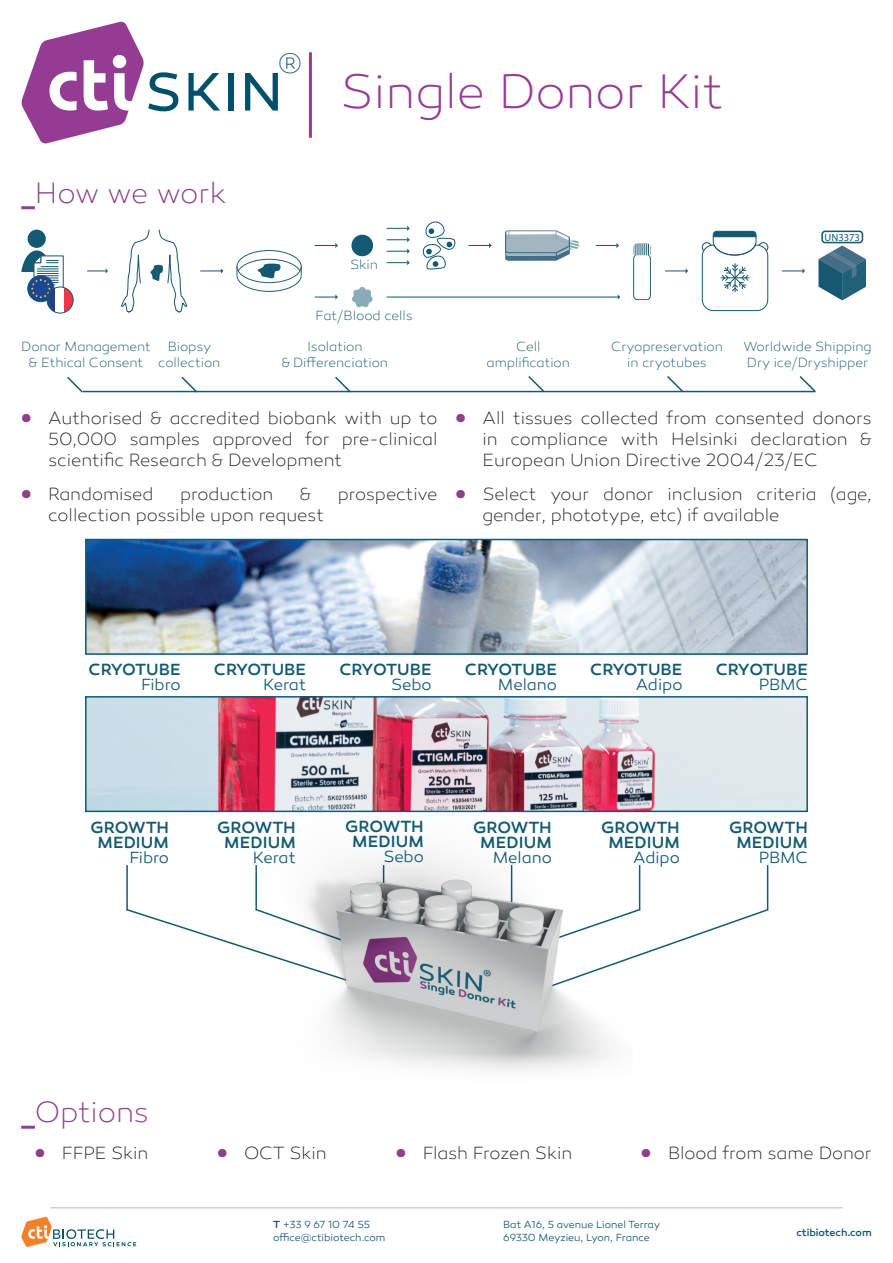
<style>
.page{position:relative;width:893px;height:1263px;background:#fff}
.page>*{position:absolute;margin:0;border:0;box-sizing:border-box;transform-origin:0 0}
.t1{font:200 49.5px "Canaro";letter-spacing:-.005em;color:#953c94}
.t2{font:200 30px "Canaro";letter-spacing:-.01em;color:#8b4288}
.t3{font:200 28.8px "Canaro";color:#135971}
.t4{font:200 18px/21px "Canaro";letter-spacing:-.005em;color:#231f20;text-align:justify}
.t5{font:500 16.5px/15px "Canaro";color:#135971;text-align:center}
.t6{font:300 16.5px "Canaro";letter-spacing:-.005em;color:#135971}
.t7{font:200 13.5px/16.2px "Canaro";letter-spacing:-.005em;color:#135971;text-align:center}
.t8{font:300 10.5px/12.6px "Canaro";letter-spacing:-.005em;color:#135971}
.t9{font:500 10.5px "Canaro";letter-spacing:-.005em;color:#135971}
.t10{font:10.5px "Myriad Pro";color:#135971}
.s1{font-weight:600;font-size:30px;color:#8b4288}
.s2{font-weight:500}
</style>
<div class="page">
<hr style="left:309px;top:52px;width:3px;height:86px;background:#953c94">
<hr style="left:50px;top:1207px;width:793px;height:1px;background:#cfd1ce">
<svg style="left:21px;top:1217px;width:115px;height:30px"></svg>
<svg style="left:188px;top:73px;width:32px;height:38px"></svg>
<div style="left:228px;top:73px;width:5px;height:38px;background:#004f6b"></div>
<svg style="left:245px;top:73px;width:33px;height:38px"></svg>
<svg style="left:21px;top:21px;width:157px;height:123px"></svg>
<div style="left:28px;top:230px;width:18px;height:18px;background:#135971;border-radius:50%"></div>
<div style="left:28px;top:276px;width:26px;height:25px;background:#164895;border-radius:13px"></div>
<svg style="left:21px;top:250px;width:43px;height:49px"></svg>
<div style="left:27px;top:275px;width:27px;height:27px;border:1px solid #135971;border-radius:50%"></div>
<svg style="left:47px;top:287px;width:9px;height:26px"></svg>
<div style="left:56px;top:287px;width:9px;height:26px;background:#fff"></div>
<svg style="left:65px;top:287px;width:8px;height:26px"></svg>
<div style="left:47px;top:287px;width:27px;height:26px;border:1px solid #135971;border-radius:50%"></div>
<svg style="left:121px;top:229px;width:66px;height:84px"></svg>
<svg style="left:236px;top:258px;width:66px;height:34px"></svg>
<div style="left:351px;top:235px;width:22px;height:21px;background:#135971;border-radius:50%"></div>
<svg style="left:352px;top:287px;width:21px;height:20px"></svg>
<svg style="left:633px;top:243px;width:18px;height:57px"></svg>
<svg style="left:422px;top:221px;width:34px;height:49px"></svg>
<svg style="left:505px;top:230px;width:74px;height:31px"></svg>
<svg style="left:701px;top:231px;width:67px;height:80px"></svg>
<svg style="left:819px;top:246px;width:47px;height:54px"></svg>
<svg style="left:200px;top:268px;width:23px;height:6px"></svg>
<svg style="left:387px;top:226px;width:23px;height:5px"></svg>
<svg style="left:387px;top:237px;width:23px;height:5px"></svg>
<svg style="left:387px;top:249px;width:23px;height:5px"></svg>
<svg style="left:387px;top:260px;width:23px;height:5px"></svg>
<svg style="left:315px;top:294px;width:23px;height:6px"></svg>
<svg style="left:315px;top:243px;width:23px;height:5px"></svg>
<hr style="left:387px;top:297px;width:231px;height:1px;background:#135971">
<svg style="left:468px;top:243px;width:24px;height:5px"></svg>
<svg style="left:596px;top:243px;width:23px;height:5px"></svg>
<svg style="left:665px;top:268px;width:23px;height:6px"></svg>
<svg style="left:782px;top:268px;width:23px;height:6px"></svg>
<svg style="left:87px;top:268px;width:21px;height:6px"></svg>
<div style="left:821px;top:231px;width:42px;height:12px;border:2px solid #135971;border-radius:3px"></div>
<svg style="left:632px;top:907px;width:137px;height:52px"></svg>
<svg style="left:126px;top:909px;width:136px;height:45px"></svg>
<hr style="left:126px;top:865px;width:2px;height:45px;background:#135971">
<hr style="left:255px;top:865px;width:2px;height:45px;background:#135971">
<hr style="left:639px;top:865px;width:1px;height:45px;background:#135971">
<hr style="left:767px;top:865px;width:1px;height:45px;background:#135971">
<hr style="left:21px;top:206px;width:14px;height:3px;background:#953c94">
<hr style="left:21px;top:1126px;width:14px;height:3px;background:#953c94">
<img style="left:262px;top:812px;width:370px;height:259px">
<hr style="left:83px;top:391px;width:732px;height:1px;background:#135971">
<svg style="left:67px;top:376px;width:18px;height:17px"></svg>
<svg style="left:180px;top:376px;width:19px;height:17px"></svg>
<svg style="left:333px;top:376px;width:20px;height:17px"></svg>
<svg style="left:527px;top:376px;width:19px;height:17px"></svg>
<svg style="left:665px;top:376px;width:20px;height:17px"></svg>
<svg style="left:798px;top:376px;width:18px;height:17px"></svg>
<img style="left:88px;top:542px;width:717px;height:110px">
<div style="left:85px;top:539px;width:723px;height:116px;border:2px solid #135971"></div>
<img style="left:88px;top:699px;width:717px;height:110px">
<div style="left:85px;top:696px;width:723px;height:116px;border:2px solid #135971"></div>
<h2 class="t2" style="left:35px;top:175px;width:193px">How we work</h2>
<h3 class="t3" style="left:278px;top:46px;width:26px">®</h3>
<h1 class="t1" style="left:340px;top:62px;width:385px">Single Donor Kit</h1>
<p class="t7" style="left:350px;top:256px;width:30px">Skin</p>
<p class="t7" style="left:316px;top:307px;width:99px">Fat/Blood cells</p>
<p class="t10" style="left:824px;top:231px;width:37px">UN3373</p>
<p class="t7" style="left:21px;top:338px;width:131px">Donor Management &amp; Ethical Consent</p>
<p class="t7" style="left:158px;top:338px;width:64px">Biopsy collection</p>
<p class="t7" style="left:282px;top:338px;width:108px">Isolation<br>&amp; Differenciation</p>
<p class="t7" style="left:486px;top:338px;width:85px">Cell amplification</p>
<p class="t7" style="left:611px;top:338px;width:113px">Cryopreservation in cryotubes</p>
<p class="t7" style="left:743px;top:338px;width:130px;text-align:left">Worldwide Shipping<br>Dry ice/Dryshipper</p>
<p class="t4" style="left:48px;top:408px;width:391px;text-indent:-27px"><span class="s1">•</span> Authorised &amp; accredited biobank with up to 50,000 samples approved for pre-clinical scientific Research &amp; Development</p>
<p class="t4" style="left:21px;top:483px;width:134px"><span class="s1">•</span> Randomised</p>
<p class="t4" style="left:180px;top:483px;width:95px">production</p>
<p class="t4" style="left:300px;top:483px;width:13px">&amp;</p>
<p class="t4" style="left:338px;top:483px;width:101px">prospective</p>
<p class="t4" style="left:48px;top:504px;width:277px">collection possible upon request</p>
<p class="t4" style="left:482px;top:408px;width:391px;text-indent:-27px"><span class="s1">•</span> All tissues collected from consented donors in compliance with Helsinki declaration &amp; European Union Directive 2004/23/EC</p>
<p class="t4" style="left:482px;top:483px;width:391px;text-indent:-27px"><span class="s1">•</span> Select your donor inclusion criteria (age, gender, phototype, etc) if available</p>
<p class="t5" style="left:88px;top:661px;width:94px">CRYOTUBE</p>
<p class="t6" style="left:141px;top:674px;width:41px">Fibro</p>
<p class="t5" style="left:214px;top:661px;width:94px">CRYOTUBE</p>
<p class="t6" style="left:263px;top:674px;width:45px">Kerat</p>
<p class="t5" style="left:339px;top:661px;width:94px">CRYOTUBE</p>
<p class="t6" style="left:391px;top:674px;width:42px">Sebo</p>
<p class="t5" style="left:465px;top:661px;width:94px">CRYOTUBE</p>
<p class="t6" style="left:498px;top:674px;width:61px">Melano</p>
<p class="t5" style="left:590px;top:661px;width:94px">CRYOTUBE</p>
<p class="t6" style="left:636px;top:674px;width:48px">Adipo</p>
<p class="t5" style="left:716px;top:661px;width:94px">CRYOTUBE</p>
<p class="t6" style="left:759px;top:674px;width:51px">PBMC</p>
<p class="t5" style="left:90px;top:820px;width:80px">GROWTH<br>MEDIUM</p>
<p class="t6" style="left:129px;top:848px;width:41px">Fibro</p>
<p class="t5" style="left:217px;top:820px;width:80px">GROWTH<br>MEDIUM</p>
<p class="t6" style="left:253px;top:848px;width:45px">Kerat</p>
<p class="t5" style="left:345px;top:819px;width:80px">GROWTH<br>MEDIUM</p>
<p class="t6" style="left:383px;top:847px;width:42px">Sebo</p>
<p class="t5" style="left:473px;top:820px;width:80px">GROWTH<br>MEDIUM</p>
<p class="t6" style="left:493px;top:848px;width:61px">Melano</p>
<p class="t5" style="left:601px;top:820px;width:80px">GROWTH<br>MEDIUM</p>
<p class="t6" style="left:633px;top:848px;width:48px">Adipo</p>
<p class="t5" style="left:729px;top:820px;width:80px">GROWTH<br>MEDIUM</p>
<p class="t6" style="left:759px;top:848px;width:51px">PBMC</p>
<h2 class="t2" style="left:35px;top:1095px;width:116px">Options</h2>
<p class="t4" style="left:35px;top:1143px;width:115px"><span class="s1">•</span> FFPE Skin</p>
<p class="t4" style="left:217px;top:1143px;width:111px"><span class="s1">•</span> OCT Skin</p>
<p class="t4" style="left:396px;top:1143px;width:178px"><span class="s1">•</span> Flash Frozen Skin</p>
<p class="t4" style="left:641px;top:1143px;width:232px"><span class="s1">•</span> Blood from same Donor</p>
<p class="t8" style="left:273px;top:1219px;width:114px"><span class="s2">T</span> +33 9 67 10 74 55 office@ctibiotech.com</p>
<p class="t8" style="left:503px;top:1219px;width:159px">Bat A16, 5 avenue Lionel Terray<br>69330 Meyzieu, Lyon, France</p>
<p class="t9" style="left:796px;top:1226px;width:77px">ctibiotech.com</p>
</div>
